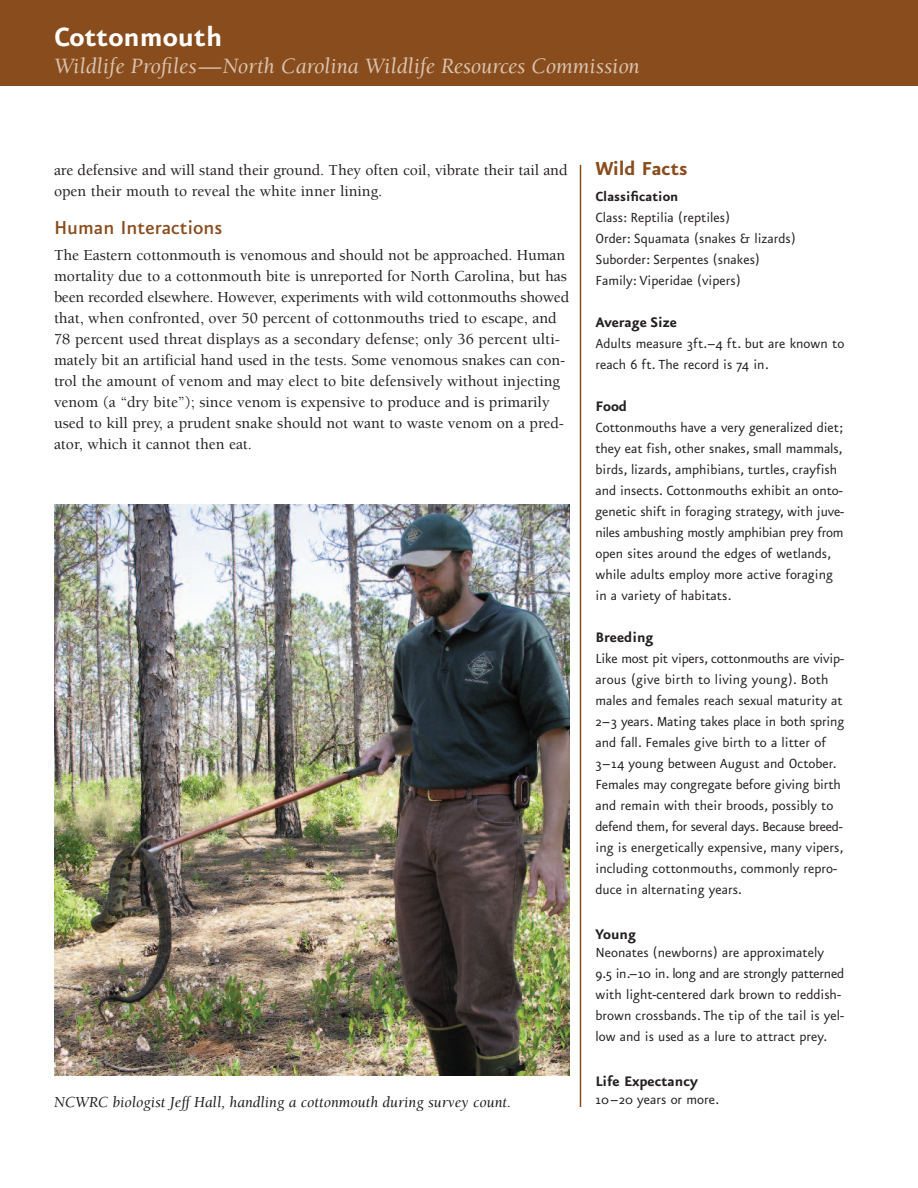
<style>
.page{position:relative;width:918px;height:1188px;background:#fff}
.page>*{position:absolute;margin:0;border:0;box-sizing:border-box;transform-origin:0 0}
.t1{font:700 31.5px "Eureka Sans";color:#fff}
.t2{font:italic 22.5px "Berkeley";color:#d9c3ae}
.t3{font:500 22.5px "Eureka Sans";color:#894c1d}
.t4{font:700 22.5px "Eureka Sans";letter-spacing:-.005em;color:#894c1d}
.t5{font:700 16.5px "Eureka Sans";color:#231f20}
.t6{font:15.75px/21px "Eureka Sans";color:#231f20}
.t7{font:500 15.75px/21px "Berkeley";color:#231f20}
.t8{font:italic 15.75px "Berkeley";color:#231f20}
.t9{font:700 15.75px "Eureka Sans";color:#231f20}
</style>
<div class="page">
<div style="left:0;top:0;width:918px;height:86px;background:#894c1d"></div>
<hr style="left:580px;top:165px;width:1px;height:942px;background:#894c1d">
<img style="left:54px;top:505px;width:516px;height:571px">
<h1 class="t1" style="left:54px;top:21px;width:170px">Cottonmouth</h1>
<h2 class="t2" style="left:54px;top:57px;width:587px">Wildlife Profiles—North Carolina Wildlife Resources Commission</h2>
<p class="t7" style="left:54px;top:160px;width:515px">are defensive and will stand their ground. They often coil, vibrate their tail and open their mouth to reveal the white inner lining.</p>
<h2 class="t3" style="left:54px;top:213px;width:170px">Human Interactions</h2>
<p class="t7" style="left:54px;top:245px;width:517px">The Eastern cottonmouth is venomous and should not be approached. Human mortality due to a cottonmouth bite is unreported for North Carolina, but has been recorded elsewhere. However, experiments with wild cottonmouths showed that, when confronted, over 50 percent of cottonmouths tried to escape, and 78 percent used threat displays as a secondary defense; only 36 percent ulti&shy;mately bit an artificial hand used in the tests. Some venomous snakes can con&shy;trol the amount of venom and may elect to bite defensively without injecting venom (a “dry bite”); since venom is expensive to produce and is primarily used to kill prey, a prudent snake should not want to waste venom on a pred&shy;ator, which it cannot then eat.</p>
<p class="t8" style="left:54px;top:1096px;width:459px">NCWRC biologist Jeff Hall, handling a cottonmouth during survey count.</p>
<h2 class="t4" style="left:596px;top:158px;width:94px">Wild Facts</h2>
<p class="t9" style="left:596px;top:189px;width:84px">Classification</p>
<p class="t6" style="left:596px;top:208px;width:202px">Class: Reptilia (reptiles)<br>Order: Squamata (snakes &amp; lizards)<br>Suborder: Serpentes (snakes)<br>Family: Viperidae (vipers)</p>
<p class="t5" style="left:596px;top:314px;width:83px">Average Size</p>
<p class="t6" style="left:595px;top:334px;width:250px">Adults measure 3ft.–4 ft. but are known to reach 6 ft. The record is 74 in.</p>
<p class="t5" style="left:596px;top:398px;width:33px">Food</p>
<p class="t6" style="left:596px;top:418px;width:250px">Cottonmouths have a very generalized diet; they eat fish, other snakes, small mammals, birds, lizards, amphibians, turtles, crayfish and insects. Cottonmouths exhibit an onto&shy;genetic shift in foraging strategy, with juve&shy;niles ambushing mostly amphibian prey from open sites around the edges of wetlands, while adults employ more active foraging in a variety of habitats.</p>
<p class="t5" style="left:596px;top:629px;width:59px">Breeding</p>
<p class="t6" style="left:596px;top:649px;width:250px">Like most pit vipers, cottonmouths are vivip&shy;arous (give birth to living young). Both males and females reach sexual maturity at 2–3 years. Mating takes place in both spring and fall. Females give birth to a litter of 3–14 young between August and October.<br>Females may congregate before giving birth and remain with their broods, possibly to defend them, for several days. Because breed&shy;ing is energetically expensive, many vipers, including cottonmouths, commonly repro&shy;duce in alternating years.</p>
<p class="t5" style="left:596px;top:926px;width:42px">Young</p>
<p class="t6" style="left:595px;top:943px;width:250px">Neonates (newborns) are approximately 9.5 in.–10 in. long and are strongly patterned with light-centered dark brown to reddish&shy;brown crossbands. The tip of the tail is yel&shy;low and is used as a lure to attract prey.</p>
<p class="t5" style="left:596px;top:1073px;width:104px">Life Expectancy</p>
<p class="t6" style="left:596px;top:1090px;width:125px">10–20 years or more.</p>
</div>
